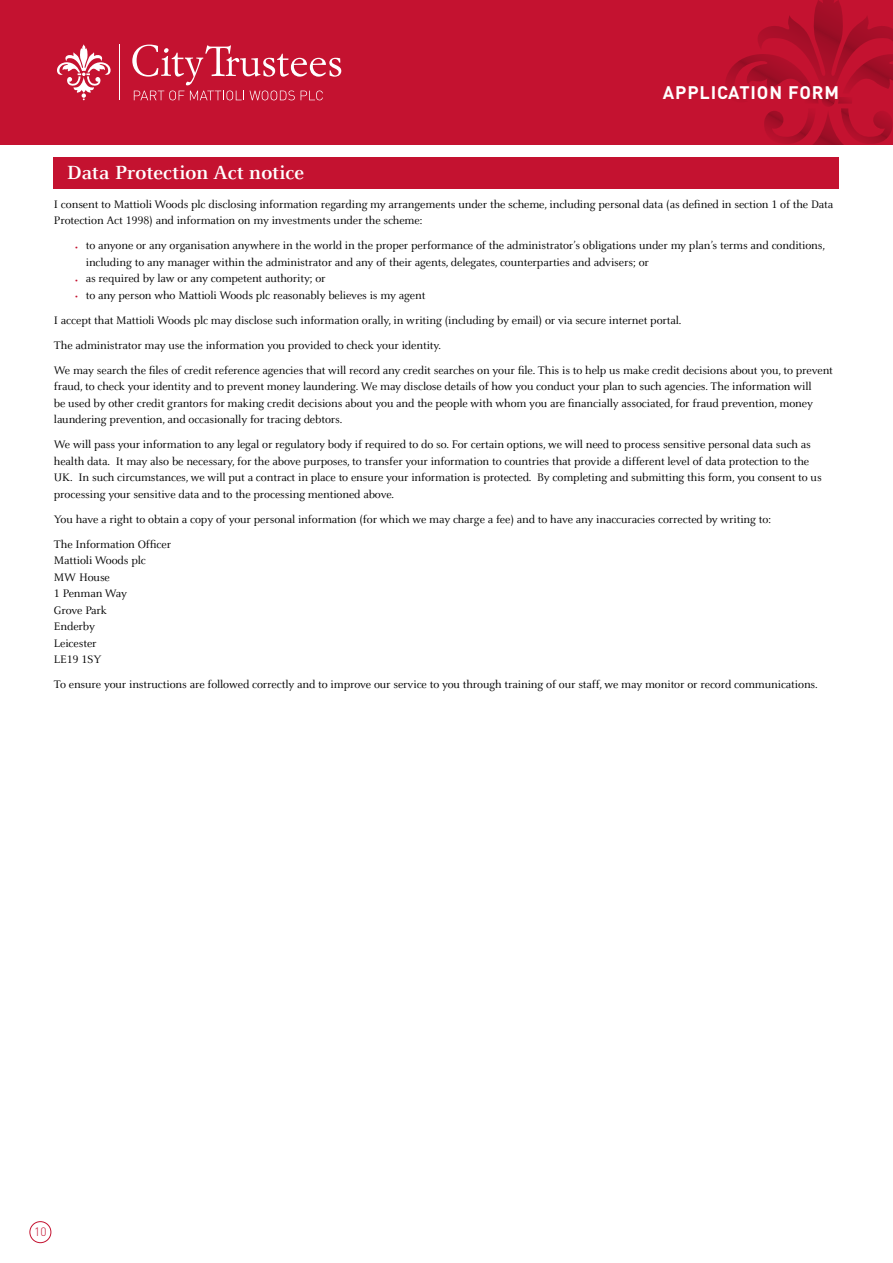
<style>
.page{position:relative;width:893px;height:1263px;background:#fff}
.page>*{position:absolute;margin:0;border:0;box-sizing:border-box;transform-origin:0 0}
.t1{font:700 21px "Celeste";color:#fff}
.t2{font:700 18px "DIN";letter-spacing:.05em;color:#fff}
.t3{font:12px/16.5px "Celeste";letter-spacing:-.01em;color:#000}
.t4{font:300 12px "DIN";color:#c41230}
.s1{font-family:"Celeste Caps"}
</style>
<div class="page">
<div style="left:0;top:0;width:893px;height:145px;background:#c41230"></div>
<svg style="left:725px;top:0;width:168px;height:145px"></svg>
<div style="left:30px;top:1221px;width:21px;height:22px;border:1px solid #c41230;border-radius:50%"></div>
<hr style="left:119px;top:44px;width:1px;height:56px;background:#fff">
<svg style="left:57px;top:44px;width:54px;height:56px"></svg>
<svg style="left:132px;top:45px;width:209px;height:40px"></svg>
<svg style="left:134px;top:91px;width:50px;height:9px"></svg>
<svg style="left:190px;top:91px;width:105px;height:9px"></svg>
<svg style="left:301px;top:91px;width:22px;height:9px"></svg>
<div style="left:54px;top:157px;width:785px;height:32px;background:#c41230"></div>
<h2 class="t2" style="left:663px;top:81px;width:178px">APPLICATION FORM</h2>
<h1 class="t1" style="left:67px;top:161px;width:239px">Data Protection Act notice</h1>
<p class="t3" style="left:54px;top:196px;width:781px">I consent to Mattioli Woods plc disclosing information regarding my arrangements under the scheme, including personal data (as defined in section <span class="s1">1</span> of the Data<br>Protection Act <span class="s1">1998</span>) and information on my investments under the scheme:</p>
<p class="t3" style="left:86px;top:238px;width:741px;text-indent:-11px"><sub>•</sub> to anyone or any organisation anywhere in the world in the proper performance of the administrator’s obligations under my plan’s terms and conditions, including to any manager within the administrator and any of their agents, delegates, counterparties and advisers; or</p>
<p class="t3" style="left:75px;top:271px;width:252px"><sub>•</sub> as required by law or any competent authority; or</p>
<p class="t3" style="left:54px;top:283px;width:781px;line-height:25px;text-indent:21px"><sub>•</sub> to any person who Mattioli Woods plc reasonably believes is my agent<br>I accept that Mattioli Woods plc may disclose such information orally, in writing (including by email) or via secure internet portal.<br>The administrator may use the information you provided to check your identity.<br>We may search the files of credit reference agencies that will record any credit searches on your file. This is to help us make credit decisions about you, to prevent</p>
<p class="t3" style="left:54px;top:379px;width:760px;text-align:justify">fraud, to check your identity and to prevent money laundering. We may disclose details of how you conduct your plan to such agencies. The information will be used by other credit grantors for making credit decisions about you and the people with whom you are financially associated, for fraud prevention, money laundering prevention, and occasionally for tracing debtors.</p>
<p class="t3" style="left:54px;top:437px;width:769px">We will pass your information to any legal or regulatory body if required to do so. For certain options, we will need to process sensitive personal data such as health data. It may also be necessary, for the above purposes, to transfer your information to countries that provide a different level of data protection to the UK. In such circumstances, we will put a contract in place to ensure your information is protected. By completing and submitting this form, you consent to us processing your sensitive data and to the processing mentioned above.</p>
<p class="t3" style="left:54px;top:507px;width:719px;line-height:25px">You have a right to obtain a copy of your personal information (for which we may charge a fee) and to have any inaccuracies corrected by writing to:<br>The Information Officer</p>
<p class="t3" style="left:54px;top:553px;width:93px">Mattioli Woods plc<br>MW House<br><span class="s1">1</span> Penman Way<br>Grove Park<br>Enderby<br>Leicester<br>LE<span class="s1">19 1</span>SY</p>
<p class="t3" style="left:54px;top:677px;width:765px">To ensure your instructions are followed correctly and to improve our service to you through training of our staff, we may monitor or record communications.</p>
<p class="t4" style="left:34px;top:1225px;width:14px">10</p>
</div>
